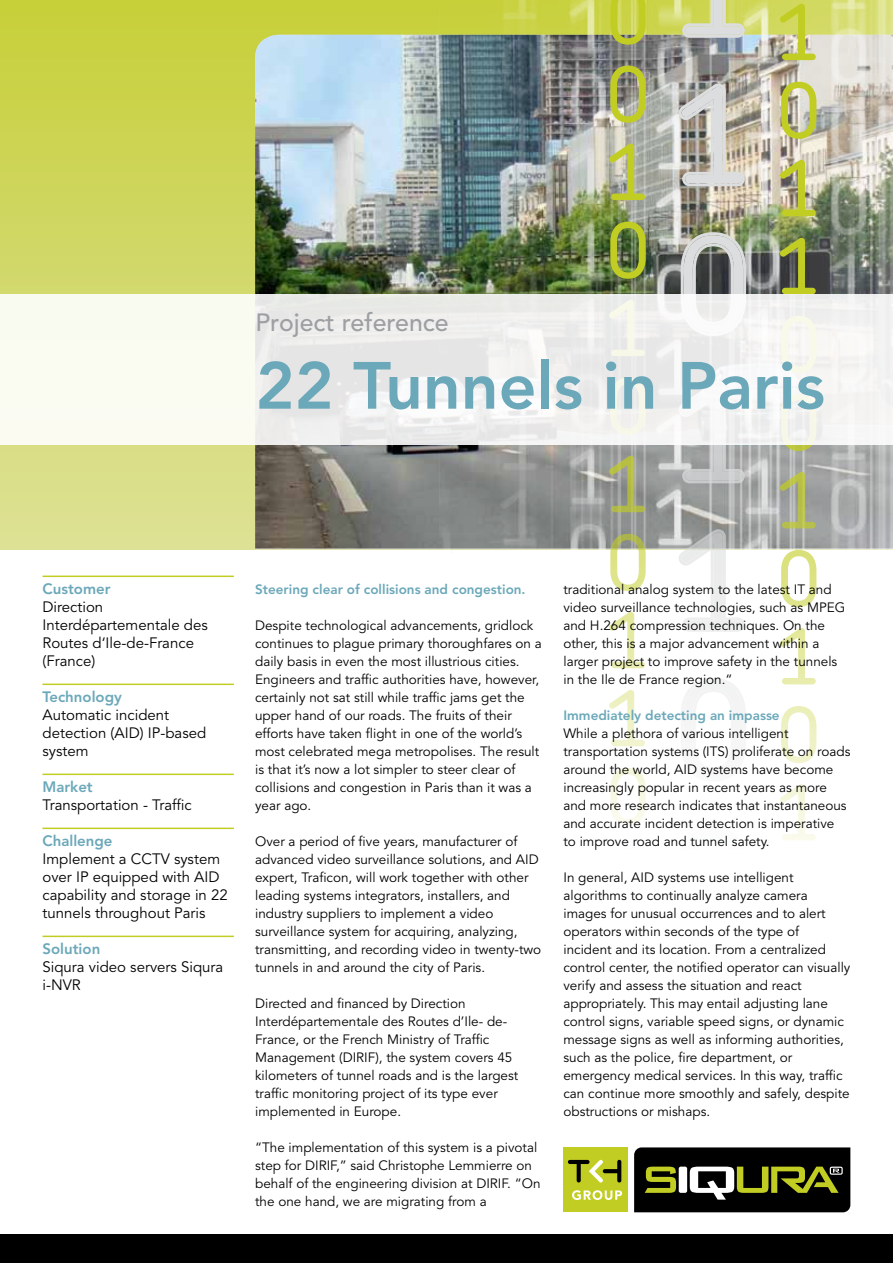
<style>
.page{position:relative;width:893px;height:1263px;background:#fff}
.page>*{position:absolute;margin:0;border:0;box-sizing:border-box;transform-origin:0 0}
.t1{font:800 66px "Avenir LT Std";color:#6ba8b9}
.t2{font:500 24.9px "Avenir LT Std";color:#9d9fa2}
.t3{font:15px/18px "Avenir LT Std";color:#000}
.t4{font:800 15px "Avenir LT Std";color:#6ba8b9}
.t5{font:13.5px/18px "Avenir LT Std";color:#000}
.t6{font:800 13.5px "Avenir LT Std";color:#6ba8b9}
</style>
<div class="page">
<svg style="left:0;top:0;width:439px;height:549px;background:#cfd65f"></svg>
<img style="left:255px;top:35px;width:184px;height:514px">
<img style="left:439px;top:0;width:454px;height:1164px">
<svg style="left:679px;top:0;width:66px;height:38px;background:#d4d99a"></svg>
<svg style="left:679px;top:84px;width:66px;height:102px;background:#bcb8b0"></svg>
<svg style="left:681px;top:232px;width:65px;height:62px;background:#999b98"></svg>
<svg style="left:679px;top:445px;width:66px;height:38px;background:#b9baba"></svg>
<svg style="left:679px;top:529px;width:66px;height:103px"></svg>
<svg style="left:681px;top:678px;width:65px;height:104px"></svg>
<svg style="left:683px;top:826px;width:61px;height:23px"></svg>
<svg style="left:610px;top:0;width:36px;height:45px;background:#c0c845"></svg>
<svg style="left:610px;top:66px;width:36px;height:57px;background:#a9ad61"></svg>
<svg style="left:609px;top:144px;width:36px;height:56px;background:#b8bc7c"></svg>
<svg style="left:610px;top:222px;width:36px;height:57px;background:#879838"></svg>
<svg style="left:609px;top:456px;width:36px;height:56px;background:#a1a57d"></svg>
<svg style="left:610px;top:534px;width:36px;height:57px"></svg>
<svg style="left:609px;top:612px;width:36px;height:56px"></svg>
<svg style="left:609px;top:690px;width:36px;height:56px"></svg>
<svg style="left:610px;top:768px;width:36px;height:57px"></svg>
<svg style="left:625px;top:846px;width:9px;height:3px"></svg>
<svg style="left:779px;top:4px;width:37px;height:56px;background:#cacf66"></svg>
<svg style="left:781px;top:82px;width:35px;height:57px;background:#c4c675"></svg>
<svg style="left:779px;top:160px;width:37px;height:56px;background:#bebd7a"></svg>
<svg style="left:779px;top:238px;width:37px;height:56px;background:#72783d"></svg>
<svg style="left:781px;top:445px;width:35px;height:6px"></svg>
<svg style="left:779px;top:472px;width:37px;height:56px;background:#aaae87"></svg>
<svg style="left:781px;top:550px;width:35px;height:57px"></svg>
<svg style="left:779px;top:628px;width:37px;height:56px"></svg>
<svg style="left:781px;top:706px;width:35px;height:57px"></svg>
<svg style="left:779px;top:784px;width:37px;height:56px"></svg>
<div style="left:0;top:294px;width:893px;height:151px;background:linear-gradient(to bottom,#f1f2ed,#f4f4f1)"></div>
<div style="left:0;top:1234px;width:893px;height:29px;background:#000"></div>
<div style="left:563px;top:1147px;width:64px;height:65px;background:#c2cd23"></div>
<svg style="left:572px;top:1190px;width:50px;height:10px"></svg>
<svg style="left:568px;top:1160px;width:53px;height:22px"></svg>
<svg style="left:634px;top:1147px;width:216px;height:65px;background:#2e301a"></svg>
<hr style="left:43px;top:575px;width:191px;height:2px;background:#c2cd23">
<hr style="left:43px;top:683px;width:191px;height:2px;background:#c2cd23">
<hr style="left:43px;top:773px;width:191px;height:2px;background:#c2cd23">
<hr style="left:43px;top:827px;width:191px;height:2px;background:#c2cd23">
<hr style="left:43px;top:935px;width:191px;height:2px;background:#c2cd23">
<h2 class="t2" style="left:255px;top:308px;width:195px">Project reference</h2>
<h1 class="t1" style="left:255px;top:347px;width:571px">22 Tunnels in Paris</h1>
<p class="t4" style="left:43px;top:580px;width:70px">Customer</p>
<p class="t3" style="left:43px;top:598px;width:167px">Direction<br>Interdépartementale des<br>Routes d‘Ile-de-France (France)</p>
<p class="t4" style="left:43px;top:688px;width:81px">Technology</p>
<p class="t3" style="left:43px;top:706px;width:165px">Automatic incident detection (AID) IP-based system</p>
<p class="t4" style="left:43px;top:778px;width:52px">Market</p>
<p class="t3" style="left:43px;top:796px;width:151px">Transportation - Traffic</p>
<p class="t4" style="left:43px;top:832px;width:72px">Challenge</p>
<p class="t3" style="left:43px;top:850px;width:187px">Implement a CCTV system over IP equipped with AID capability and storage in 22 tunnels throughout Paris</p>
<p class="t4" style="left:43px;top:940px;width:59px">Solution</p>
<p class="t3" style="left:43px;top:958px;width:182px">Siqura video servers Siqura i-NVR</p>
<p class="t6" style="left:255px;top:581px;width:272px">Steering clear of collisions and congestion.</p>
<p class="t5" style="left:255px;top:617px;width:288px">Despite technological advancements, gridlock continues to plague primary thoroughfares on a daily basis in even the most illustrious cities.<br>Engineers and traffic authorities have, however, certainly not sat still while traffic jams get the upper hand of our roads. The fruits of their efforts have taken flight in one of the world’s most celebrated mega metropolises. The result is that it’s now a lot simpler to steer clear of collisions and congestion in Paris than it was a year ago.</p>
<p class="t5" style="left:255px;top:833px;width:288px">Over a period of five years, manufacturer of advanced video surveillance solutions, and AID expert, Traficon, will work together with other leading systems integrators, installers, and industry suppliers to implement a video surveillance system for acquiring, analyzing, transmitting, and recording video in twenty-two tunnels in and around the city of Paris.</p>
<p class="t5" style="left:255px;top:995px;width:265px">Directed and financed by Direction Interdépartementale des Routes d’Ile- de-France, or the French Ministry of Traffic Management (DIRIF), the system covers 45 kilometers of tunnel roads and is the largest traffic monitoring project of its type ever implemented in Europe.</p>
<p class="t5" style="left:255px;top:1139px;width:287px">“The implementation of this system is a pivotal step for DIRIF,” said Christophe Lemmierre on behalf of the engineering division at DIRIF. “On the one hand, we are migrating from a</p>
<p class="t5" style="left:563px;top:581px;width:283px">traditional analog system to the latest IT and video surveillance technologies, such as MPEG and H.264 compression techniques. On the other, this is a major advancement within a larger project to improve safety in the tunnels in the Ile de France region.“</p>
<p class="t6" style="left:563px;top:707px;width:218px">Immediately detecting an impasse</p>
<p class="t5" style="left:563px;top:725px;width:288px">While a plethora of various intelligent transportation systems (ITS) proliferate on roads around the world, AID systems have become increasingly popular in recent years as more and more research indicates that instantaneous and accurate incident detection is imperative<br>to improve road and tunnel safety.</p>
<p class="t5" style="left:563px;top:869px;width:288px">In general, AID systems use intelligent algorithms to continually analyze camera images for unusual occurrences and to alert operators within seconds of the type of incident and its location. From a centralized control center, the notified operator can visually verify and assess the situation and react appropriately. This may entail adjusting lane control signs, variable speed signs, or dynamic message signs as well as informing authorities, such as the police, fire department, or emergency medical services. In this way, traffic can continue more smoothly and safely, despite obstructions or mishaps.</p>
</div>
